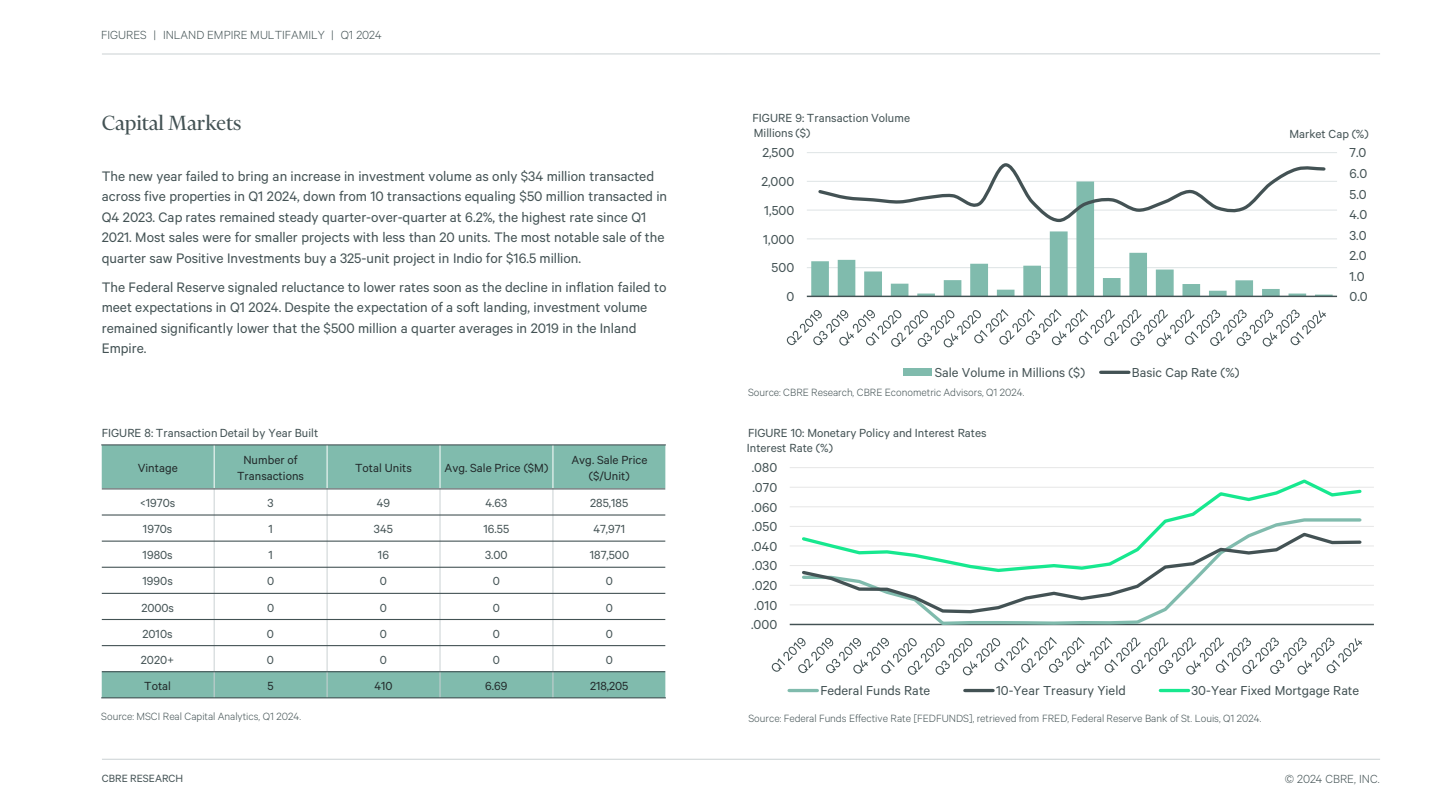
<style>
.page{position:relative;width:1440px;height:810px;background:#fff}
.page>*{position:absolute;margin:0;border:0;box-sizing:border-box;transform-origin:0 0}
.t1{font:23.4px "Financier Display";color:#435254}
.t2{font:15.45px/20.4px "Calibre";color:#435254}
.t3{font:14.7px "Calibre";letter-spacing:.005em;color:#435254}
.t4{font:13.2px "Calibre";letter-spacing:.005em;color:#435254}
.t5{font:13.2px/15.9px "Calibre";letter-spacing:.005em;color:#22292a;text-align:center}
.t6{font:300 13.2px "Calibre";color:#435254}
.t7{font:300 11.85px "Calibre";color:#435254}
.t8{font:11.85px "Calibre";color:#435254}
.s1{color:#435154}
</style>
<div class="page">
<hr style="left:102px;top:759px;width:1278px;height:1px;background:#cad1d3">
<hr style="left:102px;top:53px;width:1278px;height:1px;background:#cad1d3">
<hr style="left:790px;top:605px;width:584px;height:1px;background:#e6e6e6">
<hr style="left:790px;top:585px;width:584px;height:1px;background:#e6e6e6">
<hr style="left:790px;top:565px;width:584px;height:1px;background:#e6e6e6">
<hr style="left:790px;top:546px;width:584px;height:1px;background:#e6e6e6">
<hr style="left:790px;top:526px;width:584px;height:1px;background:#e6e6e6">
<hr style="left:790px;top:506px;width:584px;height:1px;background:#e6e6e6">
<hr style="left:790px;top:487px;width:584px;height:1px;background:#e6e6e6">
<hr style="left:790px;top:467px;width:584px;height:1px;background:#e6e6e6">
<hr style="left:790px;top:624px;width:584px;height:1px;background:#435254">
<svg style="left:800px;top:615px;width:563px;height:11px"></svg>
<svg style="left:799px;top:574px;width:564px;height:41px"></svg>
<svg style="left:799px;top:479px;width:564px;height:95px"></svg>
<svg style="left:772px;top:637px;width:590px;height:38px"></svg>
<hr style="left:789px;top:689px;width:28px;height:3px;background:#80bbad">
<hr style="left:965px;top:689px;width:28px;height:3px;background:#435254">
<hr style="left:1160px;top:689px;width:28px;height:3px;background:#17e88f">
<hr style="left:807px;top:267px;width:530px;height:1px;background:#e1e6e7">
<hr style="left:807px;top:238px;width:530px;height:1px;background:#e1e6e7">
<hr style="left:807px;top:210px;width:530px;height:1px;background:#e1e6e7">
<hr style="left:807px;top:181px;width:530px;height:1px;background:#e1e6e7">
<hr style="left:807px;top:152px;width:530px;height:1px;background:#e1e6e7">
<svg style="left:811px;top:209px;width:521px;height:87px"></svg>
<hr style="left:807px;top:296px;width:530px;height:1px;background:#435254">
<svg style="left:816px;top:163px;width:511px;height:61px"></svg>
<svg style="left:787px;top:309px;width:539px;height:38px"></svg>
<div style="left:903px;top:369px;width:29px;height:7px;background:#80bbad"></div>
<hr style="left:1100px;top:371px;width:29px;height:3px;background:#435254">
<div style="left:101px;top:445px;width:113px;height:44px;background:#80bbad"></div>
<div style="left:214px;top:445px;width:113px;height:44px;background:#80bbad"></div>
<div style="left:327px;top:445px;width:113px;height:44px;background:#80bbad"></div>
<div style="left:440px;top:445px;width:113px;height:44px;background:#80bbad"></div>
<div style="left:553px;top:445px;width:113px;height:44px;background:#80bbad"></div>
<div style="left:101px;top:672px;width:113px;height:26px;background:#80bbad"></div>
<div style="left:214px;top:672px;width:113px;height:26px;background:#80bbad"></div>
<div style="left:327px;top:672px;width:113px;height:26px;background:#80bbad"></div>
<div style="left:440px;top:672px;width:113px;height:26px;background:#80bbad"></div>
<div style="left:553px;top:672px;width:113px;height:26px;background:#80bbad"></div>
<hr style="left:214px;top:445px;width:1px;height:44px;background:#fff">
<hr style="left:214px;top:489px;width:1px;height:209px;background:#cad1d3">
<hr style="left:327px;top:445px;width:1px;height:44px;background:#fff">
<hr style="left:327px;top:489px;width:1px;height:209px;background:#cad1d3">
<hr style="left:440px;top:445px;width:1px;height:44px;background:#fff">
<hr style="left:440px;top:489px;width:1px;height:209px;background:#cad1d3">
<hr style="left:553px;top:445px;width:1px;height:44px;background:#fff">
<hr style="left:553px;top:489px;width:1px;height:209px;background:#cad1d3">
<hr style="left:101px;top:488px;width:565px;height:1px;background:#435254">
<hr style="left:101px;top:514px;width:565px;height:2px;background:#435254">
<hr style="left:101px;top:541px;width:565px;height:1px;background:#435254">
<hr style="left:101px;top:567px;width:565px;height:1px;background:#435254">
<hr style="left:101px;top:593px;width:565px;height:1px;background:#435254">
<hr style="left:101px;top:619px;width:565px;height:1px;background:#435254">
<hr style="left:101px;top:645px;width:565px;height:1px;background:#435254">
<hr style="left:101px;top:671px;width:565px;height:1px;background:#435254">
<hr style="left:101px;top:445px;width:1px;height:253px;background:#fff">
<hr style="left:665px;top:445px;width:1px;height:253px;background:#fff">
<hr style="left:101px;top:444px;width:565px;height:1px;background:#435254">
<hr style="left:101px;top:697px;width:565px;height:1px;background:#435254">
<p class="t6" style="left:101px;top:27px;width:282px">FIGURES | INLAND EMPIRE MULTIFAMILY | Q1 2024</p>
<p class="t1" style="left:102px;top:111px;width:141px">Capital Markets</p>
<p class="t2" style="left:102px;top:165px;width:567px">The new year failed to bring an increase in investment volume as only $34 million transacted across five properties in Q1 2024, down from 10 transactions equaling $50 million transacted in Q4 2023. Cap rates remained steady quarter-over-quarter at 6.2%, the highest rate since Q1<br>2021. Most sales were for smaller projects with less than 20 units. The most notable sale of the quarter saw Positive Investments buy a 325-unit project in Indio for $16.5 million.</p>
<p class="t2" style="left:102px;top:276px;width:566px">The Federal Reserve signaled reluctance to lower rates soon as the decline in inflation failed to meet expectations in Q1 2024. Despite the expectation of a soft landing, investment volume remained significantly lower that the $500 million a quarter averages in 2019 in the Inland Empire.</p>
<p class="t4" style="left:102px;top:426px;width:218px">FIGURE 8: Transaction Detail by Year Built</p>
<p class="t5" style="left:138px;top:460px;width:42px">Vintage</p>
<p class="t5" style="left:237px;top:452px;width:69px">Number of<br>Transactions</p>
<p class="t5" style="left:355px;top:460px;width:58px">Total Units</p>
<p class="t5" style="left:444px;top:460px;width:105px">Avg. Sale Price ($M)</p>
<p class="t5" style="left:571px;top:452px;width:78px">Avg. Sale Price ($/Unit)</p>
<p class="t4" style="left:140px;top:495px;width:37px">&lt;1970s</p>
<p class="t4" style="left:267px;top:495px;width:8px">3</p>
<p class="t4" style="left:377px;top:495px;width:15px">49</p>
<p class="t4" style="left:485px;top:495px;width:23px">4.63</p>
<p class="t4" style="left:590px;top:495px;width:40px">285,185</p>
<p class="t4" style="left:143px;top:521px;width:31px">1970s</p>
<p class="t4" style="left:268px;top:521px;width:6px">1</p>
<p class="t4" style="left:374px;top:521px;width:21px">345</p>
<p class="t4" style="left:483px;top:521px;width:27px">16.55</p>
<p class="t4" style="left:593px;top:521px;width:33px">47,971</p>
<p class="t4" style="left:143px;top:548px;width:32px">1980s</p>
<p class="t4" style="left:268px;top:548px;width:6px">1</p>
<p class="t4" style="left:378px;top:548px;width:13px">16</p>
<p class="t4" style="left:485px;top:548px;width:24px">3.00</p>
<p class="t4" style="left:590px;top:548px;width:41px">187,500</p>
<p class="t4" style="left:142px;top:574px;width:32px">1990s</p>
<p class="t4" style="left:267px;top:574px;width:9px">0</p>
<p class="t4" style="left:380px;top:574px;width:9px">0</p>
<p class="t4" style="left:493px;top:574px;width:9px">0</p>
<p class="t4" style="left:606px;top:574px;width:9px">0</p>
<p class="t4" style="left:141px;top:600px;width:34px">2000s</p>
<p class="t4" style="left:267px;top:600px;width:9px">0</p>
<p class="t4" style="left:380px;top:600px;width:9px">0</p>
<p class="t4" style="left:493px;top:600px;width:9px">0</p>
<p class="t4" style="left:606px;top:600px;width:9px">0</p>
<p class="t4" style="left:143px;top:626px;width:31px">2010s</p>
<p class="t4" style="left:267px;top:626px;width:9px">0</p>
<p class="t4" style="left:380px;top:626px;width:9px">0</p>
<p class="t4" style="left:493px;top:626px;width:9px">0</p>
<p class="t4" style="left:606px;top:626px;width:9px">0</p>
<p class="t4" style="left:141px;top:652px;width:35px">2020+</p>
<p class="t4" style="left:267px;top:652px;width:9px">0</p>
<p class="t4" style="left:380px;top:652px;width:9px">0</p>
<p class="t4" style="left:493px;top:652px;width:9px">0</p>
<p class="t4" style="left:606px;top:652px;width:9px">0</p>
<p class="t5" style="left:144px;top:677px;width:28px">Total</p>
<p class="t5" style="left:267px;top:677px;width:8px">5</p>
<p class="t5" style="left:374px;top:677px;width:20px">410</p>
<p class="t5" style="left:485px;top:677px;width:24px">6.69</p>
<p class="t5" style="left:590px;top:677px;width:40px">218,205</p>
<p class="t7" style="left:101px;top:709px;width:201px">Source: MSCI Real Capital Analytics, Q1 2024.</p>
<p class="t4" style="left:752px;top:110px;width:159px">FIGURE 9: Transaction Volume</p>
<p class="t4" style="left:754px;top:126px;width:58px">Millions ($)</p>
<p class="t4" style="left:1289px;top:126px;width:81px">Market Cap (%)</p>
<p class="t3" style="left:762px;top:144px;width:33px">2,500</p>
<p class="t3" style="left:761px;top:173px;width:34px">2,000</p>
<p class="t3" style="left:764px;top:202px;width:32px">1,500</p>
<p class="t3" style="left:763px;top:231px;width:32px">1,000</p>
<p class="t3" style="left:771px;top:259px;width:24px">500</p>
<p class="t3" style="left:786px;top:288px;width:9px">0</p>
<p class="t3" style="left:935px;top:364px;width:152px">Sale Volume in Millions ($)</p>
<p class="t3" style="left:1132px;top:364px;width:109px">Basic Cap Rate (%)</p>
<p class="t7" style="left:748px;top:385px;width:278px">Source: CBRE Research, CBRE Econometric Advisors, Q1 2024.</p>
<p class="t4" style="left:748px;top:426px;width:240px">FIGURE 10: Monetary Policy and Interest Rates</p>
<p class="t4" style="left:747px;top:440px;width:88px">Interest Rate (%)</p>
<p class="t3" style="left:752px;top:459px;width:27px">.080</p>
<p class="t3" style="left:752px;top:479px;width:26px">.070</p>
<p class="t3" style="left:751px;top:499px;width:27px">.060</p>
<p class="t3" style="left:752px;top:518px;width:27px">.050</p>
<p class="t3" style="left:751px;top:538px;width:27px">.040</p>
<p class="t3" style="left:752px;top:557px;width:26px">.030</p>
<p class="t3" style="left:752px;top:577px;width:26px">.020</p>
<p class="t3" style="left:754px;top:597px;width:25px">.010</p>
<p class="t3" style="left:751px;top:616px;width:28px">.000</p>
<p class="t3" style="left:1349px;top:144px;width:18px">7.0</p>
<p class="t3" style="left:1349px;top:165px;width:19px">6.0</p>
<p class="t3" style="left:1349px;top:185px;width:19px">5.0</p>
<p class="t3" style="left:1349px;top:206px;width:19px">4.0</p>
<p class="t3" style="left:1349px;top:226px;width:19px">3.0</p>
<p class="t3" style="left:1349px;top:247px;width:19px">2.0</p>
<p class="t3" style="left:1349px;top:268px;width:17px">1.0</p>
<p class="t3" style="left:1349px;top:288px;width:20px">0.0</p>
<p class="t3" style="left:820px;top:682px;width:111px">Federal Funds Rate</p>
<p class="t3" style="left:996px;top:682px;width:131px">10-Year Treasury Yield</p>
<p class="t3" style="left:1191px;top:682px;width:169px">30-Year Fixed Mortgage Rate</p>
<p class="t7" style="left:748px;top:711px;width:514px">Source: Federal Funds Effective Rate [FEDFUNDS], retrieved from FRED, Federal Reserve Bank of St. Louis, Q1 2024.</p>
<p class="t8" style="left:102px;top:772px;width:83px">CBRE RESEARCH</p>
<p class="t6" style="left:1285px;top:771px;width:96px">© 2024 CBRE, INC<span class="s1">.</span></p>
</div>
